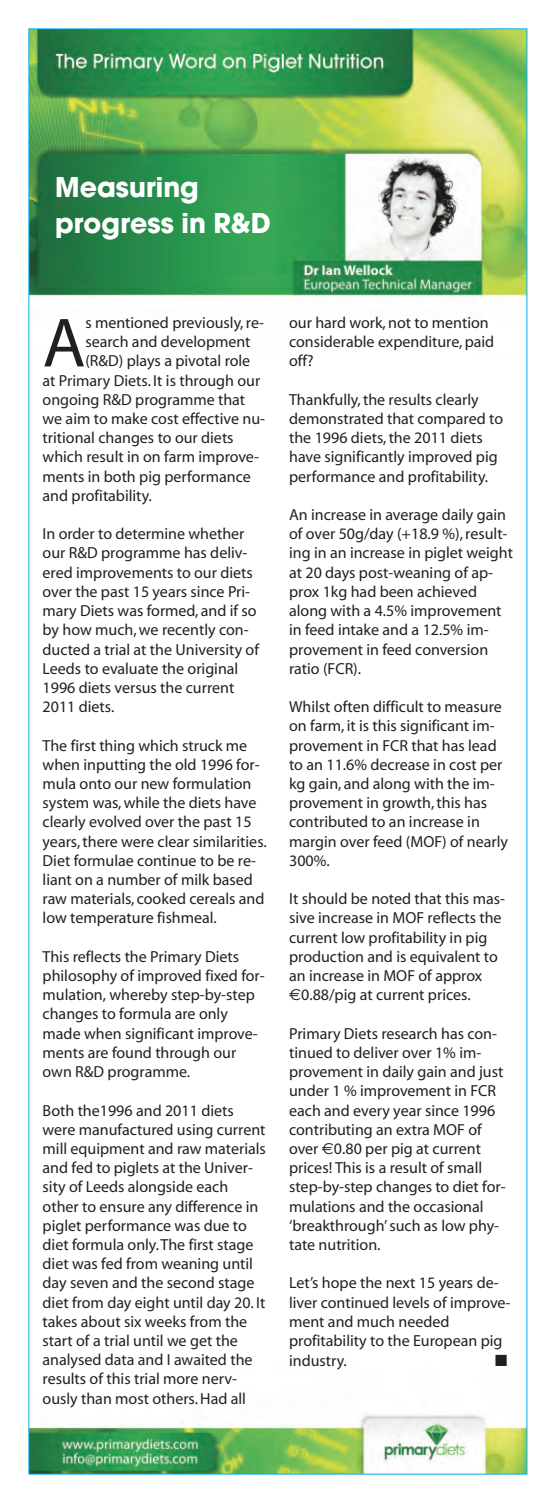
<style>
.page{position:relative;width:556px;height:1503px;background:#fff}
.page>*{position:absolute;margin:0;border:0;box-sizing:border-box;transform-origin:0 0}
.t1{font:70.2px "Myriad";color:#231f20}
.t2{font:700 30px/36px "Avant Garde Gothic Itc T";color:#fff}
.t3{font:16px/19.2px "Myriad";color:#231f20}
.t4{font:16px "Zapf Dingbats ITC";color:#231f20}
.s1{font-family:"Euro Sans"}
</style>
<div class="page">
<img style="left:30px;top:30px;width:495px;height:1442px">
<p class="t2" style="left:55px;top:169px;width:217px">Measuring progress in R&amp;D</p>
<p class="t1" style="left:43px;top:316px;width:44px">A</p>
<p class="t3" style="left:85px;top:314px;width:180px">s mentioned previously, re-</p>
<p class="t3" style="left:85px;top:333px;width:167px">search and development</p>
<p class="t3" style="left:85px;top:353px;width:166px">(R&amp;D) plays a pivotal role</p>
<p class="t3" style="left:43px;top:372px;width:219px">at Primary Diets. It is through our</p>
<p class="t3" style="left:43px;top:391px;width:204px">ongoing R&amp;D programme that</p>
<p class="t3" style="left:43px;top:410px;width:224px">we aim to make cost effective nu-</p>
<p class="t3" style="left:43px;top:429px;width:192px">tritional changes to our diets</p>
<p class="t3" style="left:43px;top:449px;width:218px">which result in on farm improve-</p>
<p class="t3" style="left:43px;top:468px;width:210px">ments in both pig performance</p>
<p class="t3" style="left:43px;top:487px;width:111px">and profitability.</p>
<p class="t3" style="left:43px;top:525px;width:218px">In order to determine whether our R&amp;D programme has deliv&shy;ered improvements to our diets over the past 15 years since Pri&shy;mary Diets was formed, and if so by how much, we recently con&shy;ducted a trial at the University of<br>Leeds to evaluate the original<br>1996 diets versus the current<br>2011 diets.</p>
<p class="t3" style="left:43px;top:737px;width:226px">The first thing which struck me when inputting the old 1996 for&shy;mula onto our new formulation system was, while the diets have clearly evolved over the past 15 years, there were clear similarities.<br>Diet formulae continue to be re&shy;liant on a number of milk based raw materials, cooked cereals and low temperature fishmeal.</p>
<p class="t3" style="left:43px;top:948px;width:223px">This reflects the Primary Diets philosophy of improved fixed for&shy;mulation, whereby step-by-step changes to formula are only made when significant improve&shy;ments are found through our own R&amp;D programme.</p>
<p class="t3" style="left:43px;top:1101px;width:225px">Both the1996 and 2011 diets were manufactured using current mill equipment and raw materials and fed to piglets at the Univer&shy;sity of Leeds alongside each other to ensure any difference in piglet performance was due to diet formula only. The first stage diet was fed from weaning until day seven and the second stage diet from day eight until day 20. It takes about six weeks from the start of a trial until we get the analysed data and I awaited the results of this trial more nerv&shy;ously than most others. Had all</p>
<p class="t3" style="left:289px;top:314px;width:206px">our hard work, not to mention considerable expenditure, paid off?</p>
<p class="t3" style="left:289px;top:391px;width:215px">Thankfully, the results clearly demonstrated that compared to the 1996 diets, the 2011 diets have significantly improved pig performance and profitability.</p>
<p class="t3" style="left:289px;top:506px;width:225px">An increase in average daily gain of over 50g/day (+18.9 %), result&shy;ing in an increase in piglet weight at 20 days post-weaning of ap&shy;prox 1kg had been achieved along with a 4.5% improvement in feed intake and a 12.5% im&shy;provement in feed conversion ratio (FCR).</p>
<p class="t3" style="left:289px;top:698px;width:220px">Whilst often difficult to measure on farm, it is this significant im&shy;provement in FCR that has lead to an 11.6% decrease in cost per kg gain, and along with the im&shy;provement in growth, this has contributed to an increase in margin over feed (MOF) of nearly<br>300%.</p>
<p class="t3" style="left:289px;top:890px;width:217px">It should be noted that this mas&shy;sive increase in MOF reflects the current low profitability in pig production and is equivalent to an increase in MOF of approx <span class="s1">€</span>0.88/pig at current prices.</p>
<p class="t3" style="left:289px;top:1025px;width:218px">Primary Diets research has con&shy;tinued to deliver over 1% im&shy;provement in daily gain and just under 1 % improvement in FCR each and every year since 1996 contributing an extra MOF of over <span class="s1">€</span>0.80 per pig at current prices! This is a result of small step-by-step changes to diet for&shy;mulations and the occasional ‘breakthrough’ such as low phy&shy;tate nutrition.</p>
<p class="t3" style="left:289px;top:1274px;width:223px">Let’s hope the next 15 years de&shy;liver continued levels of improve&shy;ment and much needed profitability to the European pig industry.</p>
<p class="t4" style="left:495px;top:1351px;width:14px">■</p>
</div>
